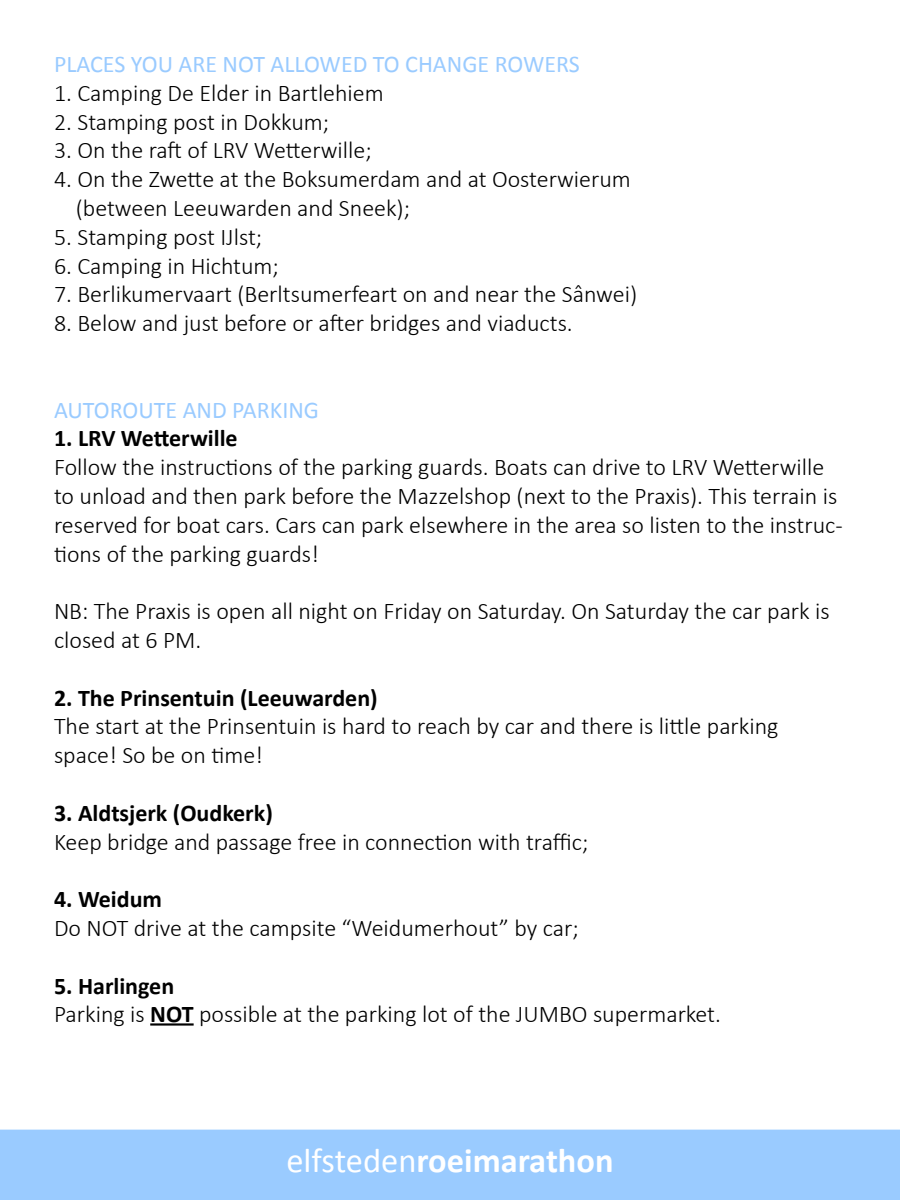
<style>
.page{position:relative;width:900px;height:1200px;background:#fff}
.page>*{position:absolute;margin:0;border:0;box-sizing:border-box;transform-origin:0 0}
.t1{font:700 34.5px "Calibri";color:#fff}
.t2{font:300 24px/28.8px "Calibri";color:#000}
.t3{font:700 24px "Calibri";color:#000}
.t4{font:24px "Calibri";color:#9acbff}
.s1{font-weight:700}
.s2{font-weight:400}
</style>
<div class="page">
<hr style="left:150px;top:1023px;width:44px;height:3px;background:#000">
<div style="left:0;top:1130px;width:900px;height:70px;background:#9acbff"></div>
<p class="t4" style="left:54px;top:49px;width:527px">PLACES YOU ARE NOT ALLOWED TO CHANGE ROWERS</p>
<p class="t2" style="left:54px;top:77px;width:331px">1. Camping De Elder in Bartlehiem</p>
<p class="t2" style="left:54px;top:106px;width:277px">2. Stamping post in Dokkum;</p>
<p class="t2" style="left:54px;top:135px;width:319px">3. On the raft of LRV Wetterwille;</p>
<p class="t2" style="left:76px;top:164px;width:557px;text-indent:-22px">4. On the Zwette at the Boksumerdam and at Oosterwierum (between Leeuwarden and Sneek);</p>
<p class="t2" style="left:54px;top:221px;width:210px">5. Stamping post IJlst;</p>
<p class="t2" style="left:54px;top:250px;width:226px">6. Camping in Hichtum;</p>
<p class="t2" style="left:54px;top:279px;width:585px">7. Berlikumervaart (Berltsumerfeart on and near the Sânwei)</p>
<p class="t2" style="left:54px;top:308px;width:520px">8. Below and just before or after bridges and viaducts.</p>
<p class="t4" style="left:54px;top:394px;width:267px">AUTOROUTE AND PARKING</p>
<p class="t3" style="left:54px;top:423px;width:185px">1. LRV Wetterwille</p>
<p class="t2" style="left:54px;top:452px;width:790px">Follow the instructions of the parking guards. Boats can drive to LRV Wetterwille to unload and then park before the Mazzelshop (next to the Praxis). This terrain is reserved for boat cars. Cars can park elsewhere in the area so listen to the instruc&shy;tions of the parking guards!</p>
<p class="t2" style="left:54px;top:596px;width:777px">NB: The Praxis is open all night on Friday on Saturday. On Saturday the car park is closed at 6 PM.</p>
<p class="t3" style="left:54px;top:682px;width:325px">2. The Prinsentuin (Leeuwarden)</p>
<p class="t2" style="left:54px;top:711px;width:726px">The start at the Prinsentuin is hard to reach by car and there is little parking space! So be on time!</p>
<p class="t3" style="left:54px;top:797px;width:220px">3. Aldtsjerk (Oudkerk)</p>
<p class="t2" style="left:54px;top:826px;width:536px">Keep bridge and passage free in connection with traffic;</p>
<p class="t3" style="left:54px;top:884px;width:110px">4. Weidum</p>
<p class="t2" style="left:54px;top:913px;width:526px">Do NOT drive at the campsite “Weidumerhout” by car;</p>
<p class="t2" style="left:54px;top:970px;width:669px"><span class="s1">5. Harlingen<br></span>Parking is <span class="s1">NOT</span> possible at the parking lot of the JUMBO supermarket.</p>
<h1 class="t1" style="left:286px;top:1138px;width:329px"><span class="s2">elfsteden</span>roeimarathon</h1>
</div>
